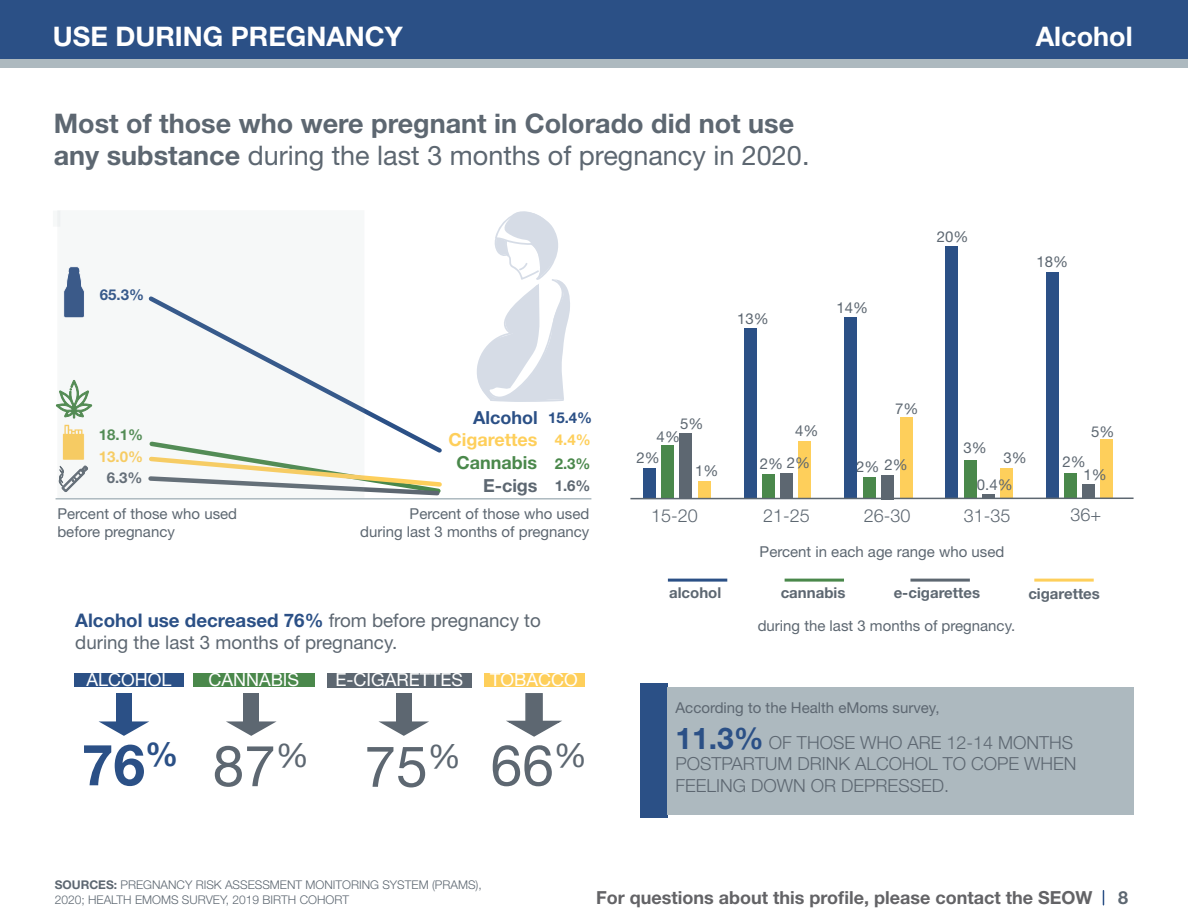
<style>
.page{position:relative;width:1188px;height:918px;background:#fff}
.page>*{position:absolute;margin:0;border:0;box-sizing:border-box;transform-origin:0 0}
.t1{font:57px "Helvetica Neue LT Std";color:#5d6771}
.t2{font:700 57px "Helvetica Neue LT Std";color:#2b5086}
.t3{font:700 27px/32.4px "Helvetica Neue LT Std";color:#5d6771}
.Page_Title{font:700 27px "Helvetica Neue LT Std";color:#fff}
.t4{font:18.75px/22.5px "Helvetica Neue LT Std";color:#5d6771}
.t5{font:300 18px/21.6px "Helvetica Neue LT Std";color:#5d6771}
.t6{font:700 18px "Helvetica Neue LT Std";color:#636366}
.t7{font:18px "Helvetica Neue LT Std";color:#fff}
.t8{font:700 18px "Helvetica Neue LT Std";color:#fecf5b}
.t9{font:700 18px "Helvetica Neue LT Std";color:#4a884b}
.t10{font:700 18px "Helvetica Neue LT Std";color:#5d6771}
.t11{font:700 18px "Helvetica Neue LT Std";color:#2b5086}
.t12{font:15px/18px "Helvetica Neue LT Std";color:#5d6771}
.t13{font:700 15px "Helvetica Neue LT Std";color:#5d6771}
.t14{font:700 15px "Helvetica Neue LT Std";color:#2b5086}
.t15{font:700 15px "Helvetica Neue LT Std";color:#fecf5b}
.t16{font:700 15px "Helvetica Neue LT Std";color:#4a884b}
.t17{font:300 12px/14.4px "Helvetica Neue LT Std";color:#5d6771}
.s1{font-weight:400}
.s2{font-weight:700;color:#2b5086}
.s3{font-weight:700;font-size:30px;color:#2b5086}
.s4{font-weight:700}
</style>
<div class="page">
<div style="left:0;top:0;width:1188px;height:59px;background:#2b5086"></div>
<div style="left:0;top:59px;width:1187px;height:9px;background:#adb9bf"></div>
<svg style="left:1103px;top:891px;width:1px;height:14px"></svg>
<div style="left:640px;top:683px;width:28px;height:135px;background:#2b5086"></div>
<div style="left:668px;top:687px;width:466px;height:128px;background:#adb9bf"></div>
<div style="left:74px;top:673px;width:110px;height:13px;background:#2b5086"></div>
<div style="left:193px;top:673px;width:122px;height:13px;background:#4a884b"></div>
<div style="left:116px;top:694px;width:16px;height:29px;background:#2b5086"></div>
<svg style="left:99px;top:721px;width:50px;height:15px"></svg>
<div style="left:243px;top:694px;width:16px;height:29px;background:#5d6771"></div>
<svg style="left:226px;top:721px;width:51px;height:15px"></svg>
<div style="left:484px;top:673px;width:100px;height:13px;background:#fecf5b"></div>
<div style="left:525px;top:693px;width:18px;height:31px;background:#5d6771;border:2px solid #5d6771"></div>
<svg style="left:507px;top:719px;width:55px;height:18px"></svg>
<div style="left:327px;top:673px;width:145px;height:14px;background:#5d6771"></div>
<div style="left:396px;top:694px;width:16px;height:29px;background:#5d6771"></div>
<svg style="left:378px;top:721px;width:51px;height:15px"></svg>
<div style="left:53px;top:211px;width:7px;height:16px;background:#f6f8f8"></div>
<svg style="left:477px;top:211px;width:93px;height:191px"></svg>
<svg style="left:364px;top:408px;width:59px;height:31px"></svg>
<svg style="left:364px;top:439px;width:78px;height:57px"></svg>
<hr style="left:56px;top:498px;width:535px;height:2px;background:#adb9bf">
<hr style="left:668px;top:579px;width:59px;height:3px;background:#2b5086">
<hr style="left:785px;top:579px;width:59px;height:3px;background:#4a884b">
<hr style="left:1034px;top:579px;width:60px;height:3px;background:#fecf5b">
<hr style="left:910px;top:579px;width:60px;height:3px;background:#5d6771">
<div style="left:643px;top:468px;width:13px;height:30px;background:#2b5086"></div>
<div style="left:661px;top:445px;width:13px;height:53px;background:#4a884b"></div>
<div style="left:679px;top:434px;width:13px;height:64px;background:#5d6771"></div>
<div style="left:698px;top:481px;width:12px;height:17px;background:#fecf5b"></div>
<div style="left:744px;top:328px;width:12px;height:170px;background:#2b5086"></div>
<div style="left:762px;top:475px;width:13px;height:23px;background:#4a884b"></div>
<div style="left:781px;top:473px;width:12px;height:25px;background:#5d6771"></div>
<div style="left:799px;top:442px;width:12px;height:56px;background:#fecf5b"></div>
<div style="left:845px;top:318px;width:12px;height:180px;background:#2b5086"></div>
<div style="left:863px;top:478px;width:12px;height:20px;background:#4a884b"></div>
<div style="left:881px;top:475px;width:13px;height:24px;background:#5d6771"></div>
<div style="left:900px;top:417px;width:12px;height:81px;background:#fecf5b"></div>
<div style="left:945px;top:247px;width:13px;height:251px;background:#2b5086"></div>
<div style="left:964px;top:460px;width:13px;height:38px;background:#4a884b"></div>
<hr style="left:982px;top:494px;width:12px;height:4px;background:#5d6771">
<div style="left:1000px;top:468px;width:13px;height:30px;background:#fecf5b"></div>
<div style="left:1046px;top:272px;width:12px;height:226px;background:#2b5086"></div>
<div style="left:1064px;top:473px;width:13px;height:26px;background:#4a884b"></div>
<div style="left:1083px;top:484px;width:12px;height:14px;background:#5d6771"></div>
<div style="left:1101px;top:439px;width:12px;height:60px;background:#fecf5b"></div>
<hr style="left:630px;top:498px;width:504px;height:1px;background:#5d6771">
<svg style="left:57px;top:210px;width:307px;height:283px;fill:#f6f8f8"></svg>
<p class="Page_Title" style="left:53px;top:20px;width:352px">USE DURING PREGNANCY</p>
<p class="t3" style="left:54px;top:106px;width:757px">Most of those who were pregnant in Colorado did not use any substance <span class="s1">during the last 3 months of pregnancy in 2020.</span></p>
<p class="t14" style="left:100px;top:286px;width:46px">65.3%</p>
<p class="t12" style="left:737px;top:309px;width:33px">13%</p>
<p class="t12" style="left:836px;top:299px;width:33px">14%</p>
<h2 class="Page_Title" style="left:1036px;top:20px;width:98px">Alcohol</h2>
<p class="t12" style="left:937px;top:227px;width:33px">20%</p>
<p class="t12" style="left:1036px;top:253px;width:33px">18%</p>
<p class="t16" style="left:99px;top:425px;width:46px">18.1%</p>
<p class="t13" style="left:107px;top:468px;width:37px">6.3%</p>
<p class="t15" style="left:99px;top:447px;width:46px">13.0%</p>
<p class="t11" style="left:473px;top:406px;width:66px">Alcohol</p>
<p class="t8" style="left:449px;top:429px;width:90px">Cigarettes</p>
<p class="t9" style="left:457px;top:451px;width:82px">Cannabis</p>
<p class="t14" style="left:548px;top:409px;width:46px">15.4%</p>
<p class="t15" style="left:555px;top:431px;width:37px">4.4%</p>
<p class="t16" style="left:555px;top:454px;width:37px">2.3%</p>
<p class="t10" style="left:483px;top:474px;width:56px">E-cigs</p>
<p class="t13" style="left:555px;top:477px;width:37px">1.6%</p>
<p class="t12" style="left:57px;top:504px;width:181px">Percent of those who used before pregnancy</p>
<p class="t12" style="left:410px;top:504px;width:181px">Percent of those who used</p>
<p class="t12" style="left:360px;top:522px;width:231px">during last 3 months of pregnancy</p>
<p class="t4" style="left:75px;top:609px;width:467px"><span class="s2">Alcohol use decreased 76%</span> from before pregnancy to during the last 3 months of pregnancy.</p>
<p class="t7" style="left:86px;top:669px;width:87px">ALCOHOL</p>
<p class="t7" style="left:208px;top:669px;width:92px">CANNABIS</p>
<p class="t7" style="left:335px;top:669px;width:129px">E-CIGARETTES</p>
<p class="t7" style="left:490px;top:669px;width:89px">TOBACCO</p>
<p class="t2" style="left:82px;top:730px;width:98px">76<sup>%</sup></p>
<p class="t1" style="left:491px;top:731px;width:98px">66<sup>%</sup></p>
<p class="t1" style="left:213px;top:732px;width:98px">87<sup>%</sup></p>
<p class="t1" style="left:364px;top:733px;width:98px">75<sup>%</sup></p>
<p class="t12" style="left:895px;top:399px;width:25px">7%</p>
<p class="t12" style="left:680px;top:414px;width:25px">5%</p>
<p class="t12" style="left:795px;top:422px;width:25px">4%</p>
<p class="t12" style="left:1091px;top:422px;width:25px">5%</p>
<p class="t12" style="left:657px;top:428px;width:25px">4%</p>
<p class="t12" style="left:963px;top:439px;width:25px">3%</p>
<p class="t12" style="left:977px;top:475px;width:37px">0.4%</p>
<p class="t12" style="left:637px;top:449px;width:25px">2%</p>
<p class="t12" style="left:1004px;top:449px;width:25px">3%</p>
<p class="t12" style="left:856px;top:458px;width:25px">2%</p>
<p class="t12" style="left:1062px;top:453px;width:25px">2%</p>
<p class="t12" style="left:760px;top:454px;width:52px">2% 2%</p>
<p class="t12" style="left:695px;top:461px;width:25px">1%</p>
<p class="t12" style="left:884px;top:456px;width:25px">2%</p>
<p class="t12" style="left:1083px;top:466px;width:25px">1%</p>
<p class="t5" style="left:651px;top:504px;width:48px">15-20</p>
<p class="t5" style="left:763px;top:505px;width:48px">21-25</p>
<p class="t5" style="left:864px;top:504px;width:48px">26-30</p>
<p class="t5" style="left:964px;top:504px;width:48px">31-35</p>
<p class="t5" style="left:1070px;top:504px;width:32px">36+</p>
<p class="t12" style="left:760px;top:543px;width:246px">Percent in each age range who used</p>
<p class="t13" style="left:669px;top:584px;width:54px">alcohol</p>
<p class="t13" style="left:781px;top:584px;width:66px">cannabis</p>
<p class="t13" style="left:894px;top:583px;width:88px">e-cigarettes</p>
<p class="t13" style="left:1028px;top:585px;width:73px">cigarettes</p>
<p class="t12" style="left:758px;top:617px;width:259px">during the last 3 months of pregnancy.</p>
<p class="t12" style="left:676px;top:698px;width:265px">According to the Health eMoms survey,</p>
<p class="t5" style="left:676px;top:731px;width:402px"><span class="s3">11.3%</span> OF THOSE WHO ARE 12-14 MONTHS<br>POSTPARTUM DRINK ALCOHOL TO COPE WHEN<br>FEELING DOWN OR DEPRESSED.</p>
<p class="t17" style="left:55px;top:878px;width:429px"><span class="s4">SOURCES:</span> PREGNANCY RISK ASSESSMENT MONITORING SYSTEM (PRAMS),<br>2020; HEALTH EMOMS SURVEY, 2019 BIRTH COHORT</p>
<p class="t6" style="left:596px;top:886px;width:498px">For questions about this profile, please contact the SEOW</p>
<p class="t10" style="left:1118px;top:886px;width:12px">8</p>
</div>
